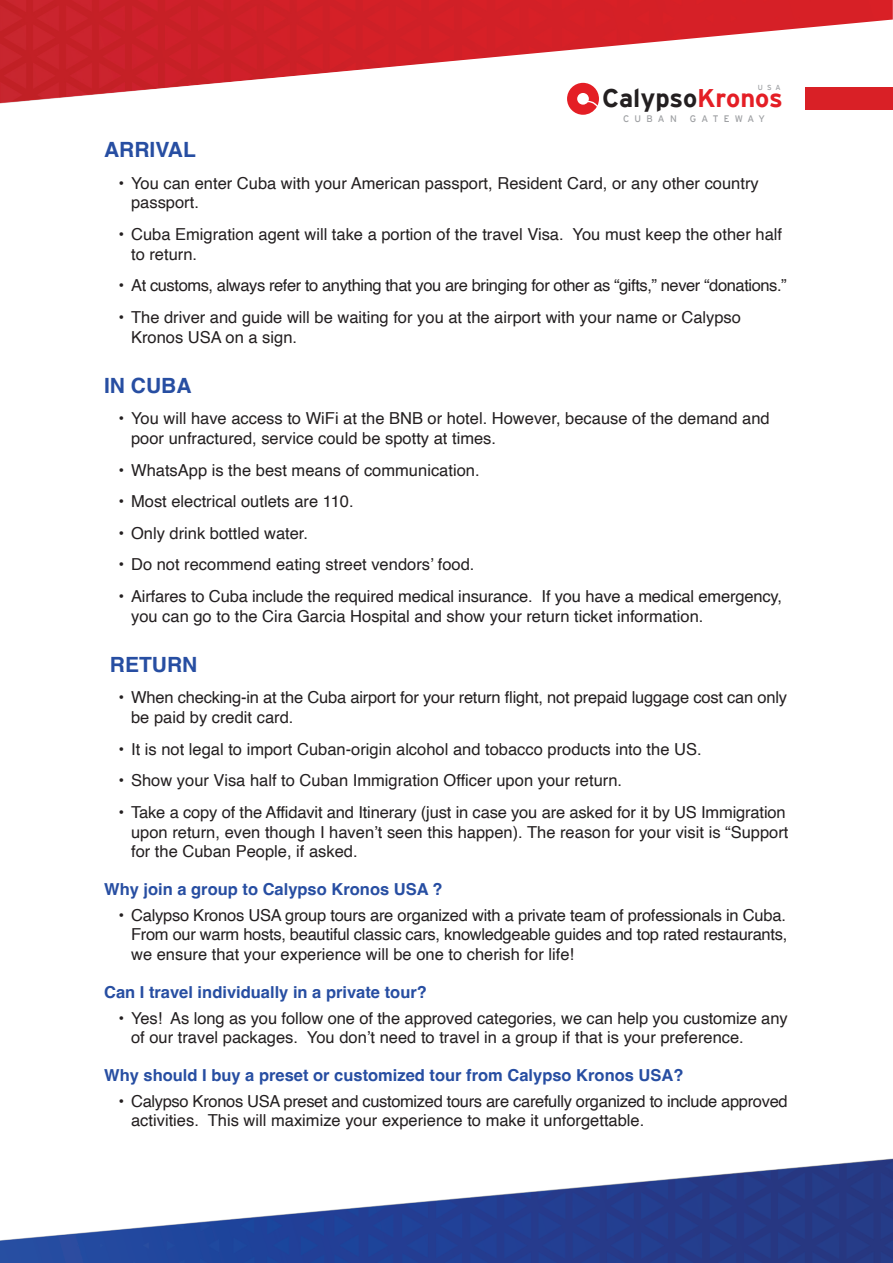
<style>
.page{position:relative;width:893px;height:1263px;background:#fff}
.page>*{position:absolute;margin:0;border:0;box-sizing:border-box;transform-origin:0 0}
.t1{font:700 25.5px "Interstate";color:#231f20}
.t2{font:700 21px "Helvetica";color:#274ea2}
.t3{font:16.5px/19.8px "Helvetica";color:#231f20}
.t4{font:16.5px/19.8px "Helvetica";letter-spacing:-.02em;color:#231f20}
.t5{font:700 16.5px "Helvetica";color:#274ea2}
.t6{font:16.5px "Helvetica";letter-spacing:-.025em;color:#231f20}
.t7{font:9.45px "Interstate";letter-spacing:.52em;color:#9ea0a3}
.t8{font:9.45px "Interstate";letter-spacing:.545em;color:#9ea0a3}
.t9{font:7.35px "Interstate";color:#9ea0a3}
.s1{color:#e41e25}
</style>
<div class="page">
<img style="left:0;top:0;width:893px;height:104px">
<img style="left:0;top:1158px;width:893px;height:105px">
<svg style="left:567px;top:83px;width:32px;height:32px"></svg>
<div style="left:805px;top:88px;width:88px;height:22px;background:#d92026"></div>
<p class="t9" style="left:758px;top:84px;width:24px">USA</p>
<h1 class="t1" style="left:602px;top:84px;width:182px">Calypso<span class="s1">Kronos</span></h1>
<p class="t8" style="left:623px;top:114px;width:55px">CUBAN</p>
<p class="t7" style="left:690px;top:114px;width:77px">GATEWAY</p>
<p class="t2" style="left:104px;top:137px;width:93px">ARRIVAL</p>
<p class="t3" style="left:131px;top:173px;width:629px;text-indent:-13px">• You can enter Cuba with your American passport, Resident Card, or any other country passport.</p>
<p class="t3" style="left:131px;top:225px;width:652px;text-indent:-13px">• Cuba Emigration agent will take a portion of the travel Visa. You must keep the other half to return.</p>
<p class="t6" style="left:118px;top:273px;width:670px">• At customs, always refer to anything that you are bringing for other as “gifts,” never “donations.”</p>
<p class="t3" style="left:131px;top:307px;width:611px;text-indent:-13px">• The driver and guide will be waiting for you at the airport with your name or Calypso<br>Kronos USA on a sign.</p>
<p class="t2" style="left:104px;top:373px;width:89px">IN CUBA</p>
<p class="t3" style="left:131px;top:409px;width:640px;text-indent:-13px">• You will have access to WiFi at the BNB or hotel. However, because of the demand and poor unfractured, service could be spotty at times.</p>
<p class="t3" style="left:118px;top:460px;width:363px">• WhatsApp is the best means of communication.</p>
<p class="t3" style="left:118px;top:492px;width:237px">• Most electrical outlets are 110.</p>
<p class="t3" style="left:118px;top:523px;width:191px">• Only drink bottled water.</p>
<p class="t3" style="left:118px;top:555px;width:358px">• Do not recommend eating street vendors’ food.</p>
<p class="t3" style="left:131px;top:586px;width:652px;text-indent:-13px">• Airfares to Cuba include the required medical insurance. If you have a medical emergency, you can go to the Cira Garcia Hospital and show your return ticket information.</p>
<p class="t2" style="left:110px;top:652px;width:89px">RETURN</p>
<p class="t3" style="left:131px;top:688px;width:657px;text-indent:-13px">• When checking-in at the Cuba airport for your return flight, not prepaid luggage cost can only be paid by credit card.</p>
<p class="t3" style="left:118px;top:739px;width:585px">• It is not legal to import Cuban-origin alcohol and tobacco products into the US.</p>
<p class="t3" style="left:118px;top:771px;width:505px">• Show your Visa half to Cuban Immigration Officer upon your return.</p>
<p class="t3" style="left:131px;top:802px;width:659px;text-indent:-13px">• Take a copy of the Affidavit and Itinerary (just in case you are asked for it by US Immigration upon return, even though I haven’t seen this happen). The reason for your visit is “Support for the Cuban People, if asked.</p>
<p class="t5" style="left:104px;top:879px;width:340px">Why join a group to Calypso Kronos USA ?</p>
<p class="t3" style="left:131px;top:905px;width:658px;text-align:justify;text-indent:-13px">• Calypso Kronos USA group tours are organized with a private team of professionals in Cuba.<br>From our warm hosts, beautiful classic cars, knowledgeable guides and top rated restaurants, we ensure that your experience will be one to cherish for life!</p>
<p class="t5" style="left:104px;top:982px;width:324px">Can I travel individually in a private tour?</p>
<p class="t3" style="left:131px;top:1008px;width:658px;text-indent:-13px">• Yes! As long as you follow one of the approved categories, we can help you customize any of our travel packages. You don’t need to travel in a group if that is your preference.</p>
<p class="t5" style="left:104px;top:1065px;width:581px">Why should I buy a preset or customized tour from Calypso Kronos USA?</p>
<p class="t4" style="left:131px;top:1091px;width:658px;text-indent:-13px">• Calypso Kronos USA preset and customized tours are carefully organized to include approved activities. This will maximize your experience to make it unforgettable.</p>
</div>
